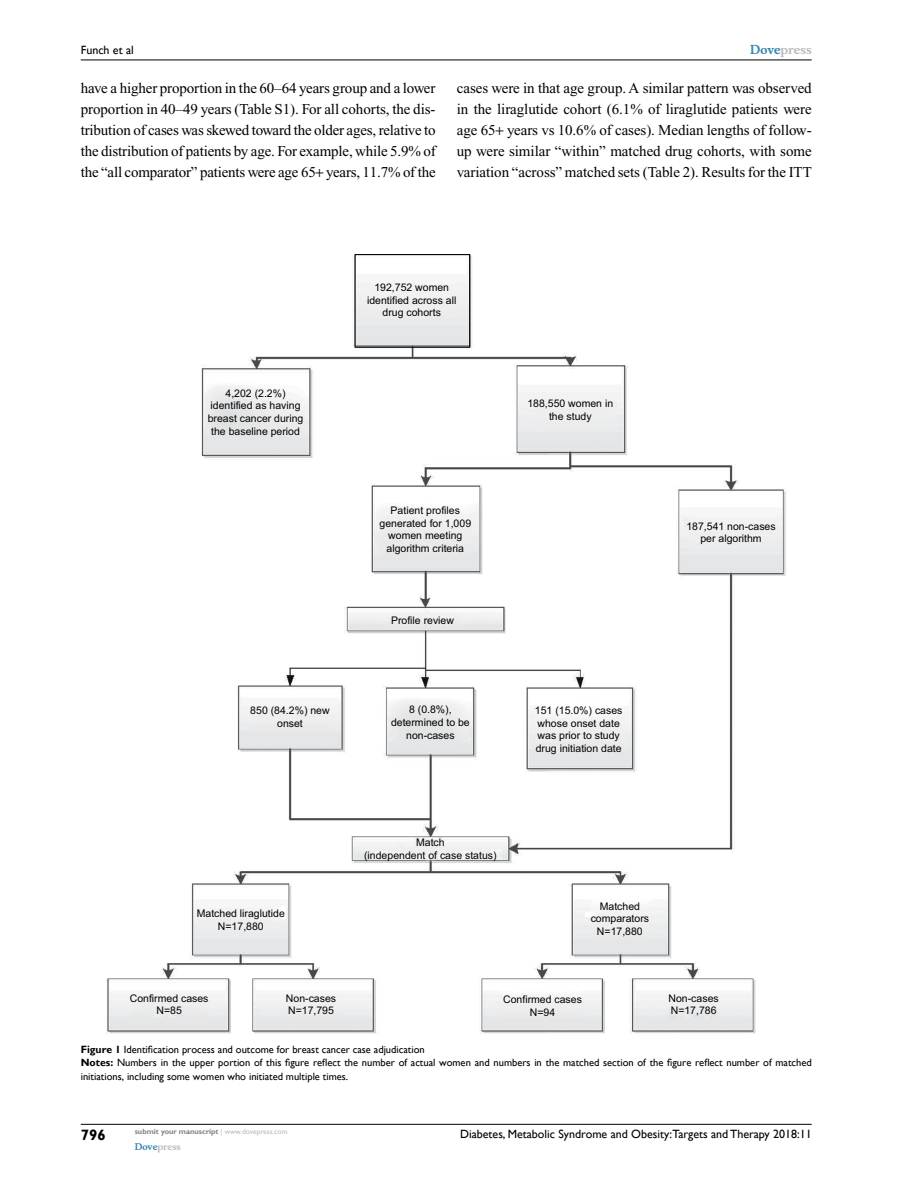
<style>
.page{position:relative;width:918px;height:1188px;background:#fff}
.page>*{position:absolute;margin:0;border:0;box-sizing:border-box;transform-origin:0 0}
.t1{font:15px/21px "Times New Roman";letter-spacing:-.01em;color:#000;text-align:justify}
.t2{font:700 15px "Gill Sans";color:#000}
.t3{font:12px "Gill Sans";color:#000}
.t4{font:700 12px "Musee";color:#b8babc}
.t5{font:10.5px/12.6px "Arial";color:#000;text-align:center}
.t6{font:10.5px/13.5px "Gill Sans";color:#000}
.t7{font:700 9px "Musee";color:#b8babc}
.t8{font:700 7.5px "Gill Sans";color:#808285}
.s1{color:#3785ad}
.s2{font-weight:700}
.s3{font-weight:400;color:#b8babc}
</style>
<div class="page">
<hr style="left:81px;top:1124px;width:731px;height:1px;background:#000">
<hr style="left:81px;top:60px;width:731px;height:1px;background:#000">
<img style="left:106px;top:255px;width:680px;height:779px">
<div style="left:355px;top:254px;width:115px;height:94px;border:1px solid #000"></div>
<p class="t4" style="left:750px;top:43px;width:63px"><span class="s1">Dove</span>press</p>
<p class="t3" style="left:81px;top:43px;width:55px">Funch et al</p>
<p class="t1" style="left:81px;top:77px;width:356px">have a higher proportion in the 60–64 years group and a lower proportion in 40–49 years (Table S1). For all cohorts, the dis&shy;tribution of cases was skewed toward the older ages, relative to the distribution of patients by age. For example, while 5.9% of the “all comparator” patients were age 65 years, 11.7% of the</p>
<p class="t1" style="left:457px;top:77px;width:356px">cases were in that age group. A similar pattern was observed in the liraglutide cohort (6.1% of liraglutide patients were age 65 years vs 10.6% of cases). Median lengths of follow&shy;up were similar “within” matched drug cohorts, with some variation “across” matched sets (Table 2). Results for the ITT</p>
<p class="t5" style="left:208px;top:387px;width:97px">4,202 (2.2%) identified as having breast cancer during the baseline period</p>
<p class="t5" style="left:367px;top:281px;width:91px">192,752 women identified across all drug cohorts</p>
<p class="t5" style="left:380px;top:504px;width:93px">Patient profiles generated for 1,009 women meeting algorithm criteria</p>
<p class="t5" style="left:391px;top:614px;width:65px">Profile review</p>
<p class="t5" style="left:250px;top:704px;width:81px">850 (84.2%) new onset</p>
<p class="t5" style="left:391px;top:703px;width:80px">8 (0.8%), determined to be non-cases</p>
<p class="t5" style="left:527px;top:397px;width:87px">188,550 women in the study</p>
<p class="t5" style="left:535px;top:704px;width:89px;text-align:left">151 (15.0%) cases whose onset date was prior to study drug initiation date</p>
<p class="t5" style="left:197px;top:907px;width:90px">Matched liraglutide<br>N=17,880</p>
<p class="t5" style="left:364px;top:836px;width:134px">Match<br>(independent of case status)</p>
<p class="t5" style="left:591px;top:900px;width:60px">Matched comparators<br>N=17,880</p>
<p class="t5" style="left:686px;top:520px;width:91px">187,541 non-cases per algorithm</p>
<p class="t5" style="left:130px;top:992px;width:80px">Confirmed cases<br>N=85</p>
<p class="t5" style="left:286px;top:992px;width:52px;text-align:left">Non-cases<br>N=17,795</p>
<p class="t5" style="left:503px;top:993px;width:80px">Confirmed cases<br>N=94</p>
<p class="t5" style="left:669px;top:992px;width:52px;text-align:left">Non-cases<br>N=17,786</p>
<p class="t6" style="left:81px;top:1042px;width:732px"><span class="s2">Figure 1</span> Identification process and outcome for breast cancer case adjudication<br><span class="s2">Notes:</span> Numbers in the upper portion of this figure reflect the number of actual women and numbers in the matched section of the figure reflect number of matched initiations, including some women who initiated multiple times.</p>
<p class="t2" style="left:81px;top:1126px;width:26px">796</p>
<p class="t8" style="left:135px;top:1127px;width:154px">submit your manuscript <span class="s3">| www.dovepress.com</span></p>
<p class="t7" style="left:135px;top:1141px;width:48px"><span class="s1">Dove</span>press</p>
<p class="t3" style="left:460px;top:1127px;width:353px">Diabetes, Metabolic Syndrome and Obesity:Targets and Therapy 2018:11</p>
</div>
